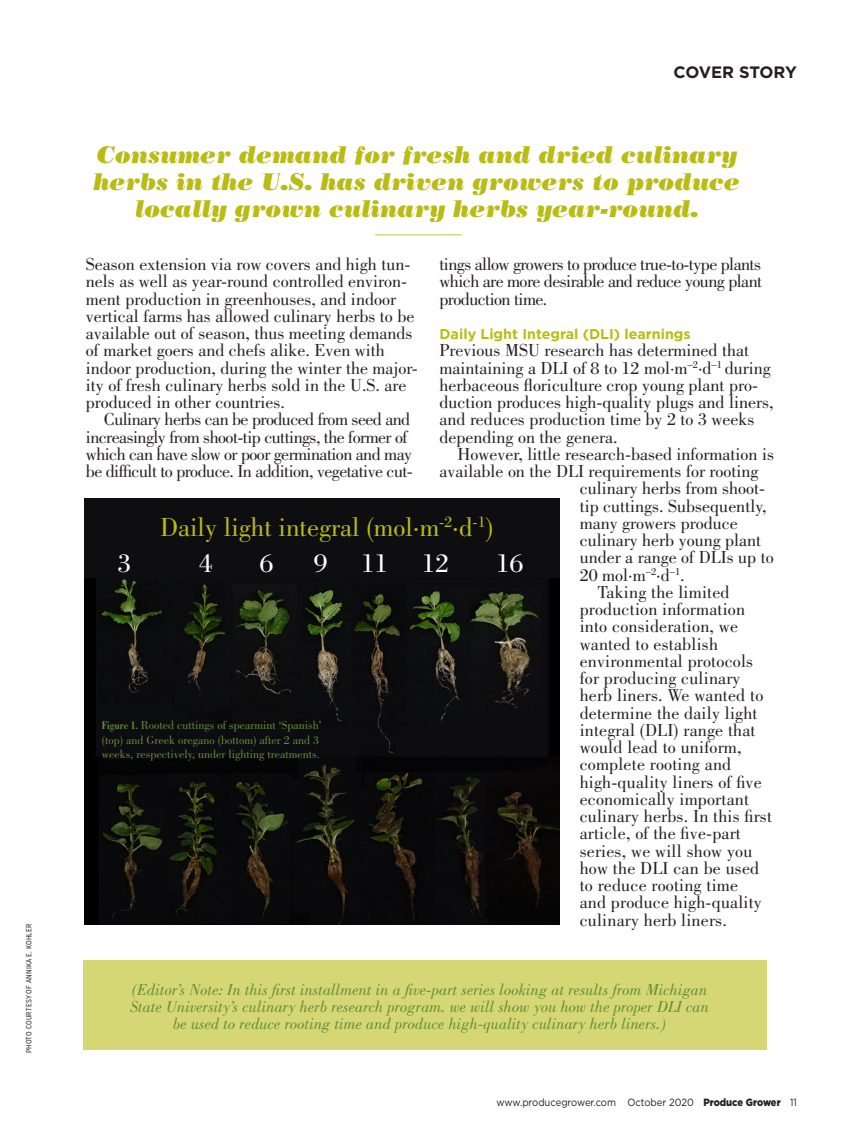
<style>
.page{position:relative;width:851px;height:1134px;background:#fff}
.page>*{position:absolute;margin:0;border:0;box-sizing:border-box;transform-origin:0 0}
.Body_copy_NEW{font:27px "Bodoni";color:#b9bc15}
.Body_copy_NEW-2{font:27px "Bodoni";color:#fff}
.PG_Body_Copy{font:italic 24px/27px "Bodoni Poster";color:#b9bc15;text-align:center}
.PG_Body_Copy-2{font:18px/17.2px "Bodoni";color:#231f20}
.PG_Body_Copy-3{font:18px/17.2px "Bodoni";letter-spacing:-.03em;color:#231f20}
.PG_Byline{font:italic 16.5px/17.2px "Bodoni";color:#648d38;text-align:center}
.t1{font:700 16.5px "Gotham";letter-spacing:-.02em;color:#231f20}
.PG_Subhead{font:700 14.25px "Gotham";color:#b9bc15}
.PG_Photo_Caption{font:12px/14.4px "Bodoni";color:#648d38}
.t2{font:10.5px "Gotham";color:#231f20;scale:.9 1}
.PG_Photo_Credit{font:7.5px "Verb Ex Cond";letter-spacing:.03em;color:#231f20}
.s1{font-weight:700;font-stretch:condensed}
.s2{font-weight:900}
</style>
<div class="page">
<hr style="left:375px;top:234px;width:86px;height:2px;background:#b9bc15">
<div style="left:83px;top:960px;width:683px;height:90px;background:#d5d775"></div>
<div style="left:84px;top:498px;width:475px;height:199px;background:#0e0d10"></div>
<img style="left:84px;top:578px;width:475px;height:346px">
<p class="PG_Photo_Credit" style="left:24px;top:1053px;width:131px;rotate:-90deg">PHOTO COURTESY OF ANNIKA E. KOHLER</p>
<p class="t1" style="left:673px;top:63px;width:125px">COVER STORY</p>
<p class="PG_Body_Copy" style="left:94px;top:141px;width:647px">Consumer demand for fresh and dried culinary herbs in the U.S. has driven growers to produce locally grown culinary herbs year-round.</p>
<p class="PG_Body_Copy-2" style="left:86px;top:255px;width:333px">Season extension via row covers and high tun&shy;nels as well as year-round controlled environ&shy;ment production in greenhouses, and indoor vertical farms has allowed culinary herbs to be available out of season, thus meeting demands of market goers and chefs alike. Even with indoor production, during the winter the major&shy;ity of fresh culinary herbs sold in the U.S. are produced in other countries.</p>
<p class="PG_Body_Copy-3" style="left:86px;top:411px;width:328px;text-indent:18px">Culinary herbs can be produced from seed and increasingly from shoot-tip cuttings, the former of which can have slow or poor germination and may be difficult to produce. In addition, vegetative cut-</p>
<p class="PG_Body_Copy-2" style="left:439px;top:255px;width:324px;text-align:justify">tings allow growers to produce true-to-type plants which are more desirable and reduce young plant production time.</p>
<p class="PG_Subhead" style="left:439px;top:326px;width:253px">Daily Light Integral (DLI) learnings</p>
<p class="PG_Body_Copy-2" style="left:439px;top:342px;width:335px">Previous MSU research has determined that maintaining a DLI of 8 to 12 mol·m<sup>–2</sup>·d<sup>–1</sup> during herbaceous floriculture crop young plant pro&shy;duction produces high-quality plugs and liners, and reduces production time by 2 to 3 weeks depending on the genera.</p>
<p class="PG_Body_Copy-2" style="left:457px;top:445px;width:318px">However, little research-based information is</p>
<p class="PG_Body_Copy-2" style="left:439px;top:462px;width:320px">available on the DLI requirements for rooting</p>
<p class="PG_Body_Copy-2" style="left:579px;top:480px;width:187px">culinary herbs from shoot-</p>
<p class="PG_Body_Copy-2" style="left:579px;top:497px;width:188px">tip cuttings. Subsequently,</p>
<p class="PG_Body_Copy-2" style="left:579px;top:514px;width:159px">many growers produce</p>
<p class="PG_Body_Copy-2" style="left:579px;top:531px;width:183px">culinary herb young plant</p>
<p class="PG_Body_Copy-2" style="left:579px;top:549px;width:195px">under a range of DLIs up to</p>
<p class="PG_Body_Copy-2" style="left:579px;top:566px;width:106px">20 mol·m<sup>–2</sup>·d<sup>–1</sup>.</p>
<p class="PG_Body_Copy-2" style="left:579px;top:583px;width:194px;text-indent:18px">Taking the limited production information into consideration, we wanted to establish environmental protocols for producing culinary herb liners. We wanted to determine the daily light integral (DLI) range that would lead to uniform, complete rooting and high-quality liners of five economically important culinary herbs. In this first article, of the five-part series, we will show you how the DLI can be used to reduce rooting time<br>and produce high-quality culinary herb liners.</p>
<p class="Body_copy_NEW" style="left:160px;top:512px;width:334px">Daily light integral (mol·m<sup>-2</sup>·d<sup>-1</sup>)</p>
<p class="Body_copy_NEW-2" style="left:118px;top:548px;width:15px">3</p>
<p class="Body_copy_NEW-2" style="left:199px;top:548px;width:15px">4</p>
<p class="Body_copy_NEW-2" style="left:260px;top:548px;width:15px">6</p>
<p class="Body_copy_NEW-2" style="left:314px;top:548px;width:15px">9</p>
<p class="Body_copy_NEW-2" style="left:361px;top:548px;width:28px">11</p>
<p class="Body_copy_NEW-2" style="left:422px;top:548px;width:28px">12</p>
<p class="Body_copy_NEW-2" style="left:496px;top:548px;width:28px">16</p>
<p class="PG_Photo_Caption" style="left:102px;top:718px;width:221px"><span class="s1">Figure 1.</span> Rooted cuttings of spearmint ‘Spanish’ (top) and Greek oregano (bottom) after 2 and 3 weeks, respectively, under lighting treatments.</p>
<p class="PG_Byline" style="left:130px;top:981px;width:580px">(Editor’s Note: In this first installment in a five-part series looking at results from Michigan<br>State University’s culinary herb research program. we will show you how the proper DLI can be used to reduce rooting time and produce high-quality culinary herb liners.)</p>
<p class="t2" style="left:496px;top:1097px;width:335px">www.producegrower.com October 2020 <span class="s2">Produce Grower</span> 11</p>
</div>
